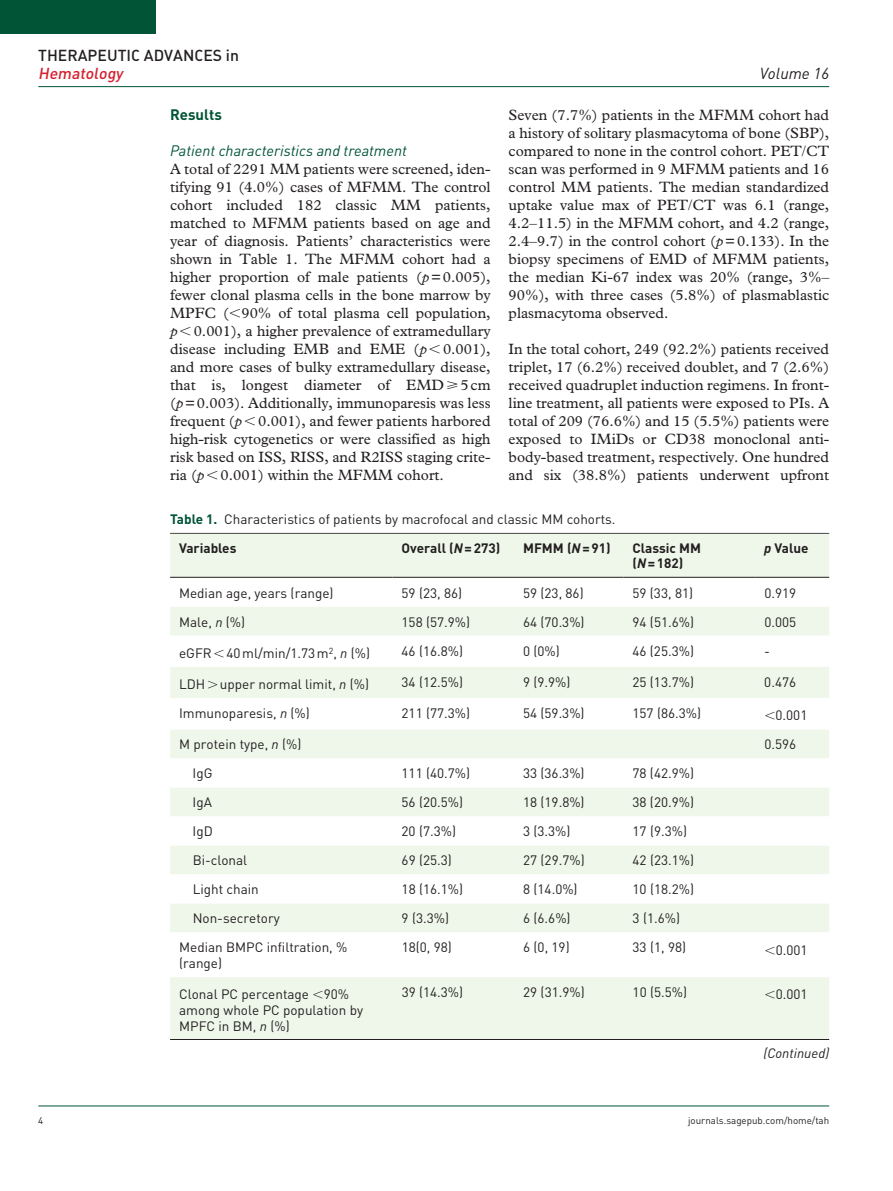
<style>
.page{position:relative;width:893px;height:1191px;background:#fff}
.page>*{position:absolute;margin:0;border:0;box-sizing:border-box;transform-origin:0 0}
.t1{font:15.75px "DIN Medium Alternate";color:#231f20}
.t2{font:italic 15.75px "DIN Medium Alternate";color:#d61f2f}
.t3{font:italic 15.75px "DIN";color:#231f20}
.t4{font:15px/18px "Plantin Std";color:#231f20;text-align:justify}
.t5{font:italic 15px "DIN";color:#015436}
.t6{font:700 15px "DIN";color:#015436}
.t7{font:13.5px/15.8px "DIN";color:#231f20}
.t8{font:700 13.5px/15.8px "DIN";color:#231f20}
.t9{font:italic 13.5px "DIN";color:#231f20}
.t10{font:9.75px "DIN";color:#231f20}
.s1{font-style:italic}
.s2{font-weight:700;color:#015436}
.s3{font-weight:700}
</style>
<div class="page">
<hr style="left:38px;top:86px;width:791px;height:1px;background:#015436">
<hr style="left:38px;top:1105px;width:791px;height:1px;background:#015436">
<div style="left:0;top:0;width:155px;height:34px;background:#015436"></div>
<hr style="left:170px;top:533px;width:659px;height:1px;background:#231f20">
<div style="left:170px;top:534px;width:659px;height:505px;background:#eff7ea"></div>
<svg style="left:170px;top:578px;width:659px;height:399px"></svg>
<hr style="left:170px;top:577px;width:223px;height:1px;background:#231f20">
<hr style="left:393px;top:577px;width:121px;height:1px;background:#231f20">
<hr style="left:514px;top:577px;width:109px;height:1px;background:#231f20">
<hr style="left:623px;top:577px;width:132px;height:1px;background:#231f20">
<hr style="left:755px;top:577px;width:74px;height:1px;background:#231f20">
<hr style="left:170px;top:1039px;width:659px;height:1px;background:#231f20">
<svg style="left:215px;top:649px;width:9px;height:8px"></svg>
<svg style="left:208px;top:681px;width:9px;height:7px"></svg>
<svg style="left:765px;top:712px;width:9px;height:8px"></svg>
<svg style="left:765px;top:946px;width:9px;height:8px"></svg>
<svg style="left:314px;top:991px;width:9px;height:8px"></svg>
<svg style="left:766px;top:991px;width:8px;height:8px"></svg>
<p class="t1" style="left:38px;top:45px;width:202px">THERAPEUTIC ADVANCES IN</p>
<p class="t2" style="left:38px;top:63px;width:86px">Hematology</p>
<p class="t6" style="left:170px;top:105px;width:53px">Results</p>
<p class="t5" style="left:170px;top:141px;width:238px">Patient characteristics and treatment</p>
<p class="t4" style="left:170px;top:160px;width:322px">A total of 2291 MM patients were screened, iden&shy;tifying 91 (4.0%) cases of MFMM. The control cohort included 182 classic MM patients, matched to MFMM patients based on age and year of diagnosis. Patients’ characteristics were shown in Table 1. The MFMM cohort had a higher proportion of male patients (<span class="s1">p</span>=0.005), fewer clonal plasma cells in the bone marrow by MPFC ( 90% of total plasma cell population, <span class="s1">p</span> 0.001), a higher prevalence of extramedullary disease including EMB and EME (<span class="s1">p</span> 0.001), and more cases of bulky extramedullary disease, that is, longest diameter of EMD⩾5cm (<span class="s1">p</span>=0.003). Additionally, immunoparesis was less frequent (<span class="s1">p</span> 0.001), and fewer patients harbored high-risk cytogenetics or were classified as high risk based on ISS, RISS, and R2ISS staging crite&shy;ria (<span class="s1">p</span> 0.001) within the MFMM cohort.</p>
<p class="t3" style="left:760px;top:63px;width:71px">Volume 16</p>
<p class="t4" style="left:509px;top:106px;width:322px">Seven (7.7%) patients in the MFMM cohort had a history of solitary plasmacytoma of bone (SBP), compared to none in the control cohort. PET/CT scan was performed in 9 MFMM patients and 16 control MM patients. The median standardized uptake value max of PET/CT was 6.1 (range, 4.2–11.5) in the MFMM cohort, and 4.2 (range, 2.4–9.7) in the control cohort (<span class="s1">p</span>=0.133). In the biopsy specimens of EMD of MFMM patients, the median Ki-67 index was 20% (range, 3%– 90%), with three cases (5.8%) of plasmablastic plasmacytoma observed.</p>
<p class="t4" style="left:509px;top:340px;width:322px">In the total cohort, 249 (92.2%) patients received triplet, 17 (6.2%) received doublet, and 7 (2.6%) received quadruplet induction regimens. In front&shy;line treatment, all patients were exposed to PIs. A total of 209 (76.6%) and 15 (5.5%) patients were exposed to IMiDs or CD38 monoclonal anti&shy;body-based treatment, respectively. One hundred and six (38.8%) patients underwent upfront</p>
<p class="t7" style="left:179px;top:504px;width:438px;line-height:28.5px;text-indent:-9px"><span class="s2">Table 1.</span> Characteristics of patients by macrofocal and classic MM cohorts.<br><span class="s3">Variables</span></p>
<p class="t8" style="left:402px;top:539px;width:100px">Overall (<span class="s1">N</span>=273)</p>
<p class="t8" style="left:523px;top:539px;width:89px">MFMM (<span class="s1">N</span>=91)</p>
<p class="t8" style="left:632px;top:539px;width:70px">Classic MM (<span class="s1">N</span>=182)</p>
<p class="t8" style="left:764px;top:539px;width:46px"><span class="s1">p</span> Value</p>
<p class="t7" style="left:179px;top:584px;width:156px">Median age, years (range)</p>
<p class="t7" style="left:402px;top:584px;width:62px">59 (23, 86)</p>
<p class="t7" style="left:523px;top:584px;width:62px">59 (23, 86)</p>
<p class="t7" style="left:632px;top:584px;width:62px">59 (33, 81)</p>
<p class="t7" style="left:764px;top:584px;width:33px">0.919</p>
<p class="t7" style="left:179px;top:613px;width:68px">Male, <span class="s1">n</span> (%)</p>
<p class="t7" style="left:402px;top:613px;width:70px">158 (57.9%)</p>
<p class="t7" style="left:523px;top:613px;width:63px">64 (70.3%)</p>
<p class="t7" style="left:632px;top:613px;width:63px">94 (51.6%)</p>
<p class="t7" style="left:764px;top:613px;width:33px">0.005</p>
<p class="t7" style="left:179px;top:645px;width:193px">eGFR 40ml/min/1.73m<sup>2</sup>, <span class="s1">n</span> (%)</p>
<p class="t7" style="left:402px;top:642px;width:63px">46 (16.8%)</p>
<p class="t7" style="left:523px;top:642px;width:38px">0 (0%)</p>
<p class="t7" style="left:632px;top:642px;width:63px">46 (25.3%)</p>
<p class="t7" style="left:764px;top:642px;width:7px">-</p>
<p class="t7" style="left:179px;top:676px;width:192px">LDH upper normal limit, <span class="s1">n</span> (%)</p>
<p class="t7" style="left:402px;top:674px;width:63px">34 (12.5%)</p>
<p class="t7" style="left:523px;top:674px;width:49px">9 (9.9%)</p>
<p class="t7" style="left:632px;top:674px;width:63px">25 (13.7%)</p>
<p class="t7" style="left:764px;top:674px;width:33px">0.476</p>
<p class="t7" style="left:179px;top:705px;width:132px">Immunoparesis, <span class="s1">n</span> (%)</p>
<p class="t7" style="left:402px;top:705px;width:70px">211 (77.3%)</p>
<p class="t7" style="left:523px;top:705px;width:63px">54 (59.3%)</p>
<p class="t7" style="left:632px;top:705px;width:70px">157 (86.3%)</p>
<p class="t7" style="left:776px;top:707px;width:33px">0.001</p>
<p class="t7" style="left:179px;top:736px;width:124px">M protein type, <span class="s1">n</span> (%)</p>
<p class="t7" style="left:764px;top:736px;width:33px">0.596</p>
<p class="t7" style="left:193px;top:765px;width:21px">IgG</p>
<p class="t7" style="left:402px;top:765px;width:70px">111 (40.7%)</p>
<p class="t7" style="left:523px;top:765px;width:63px">33 (36.3%)</p>
<p class="t7" style="left:632px;top:765px;width:63px">78 (42.9%)</p>
<p class="t7" style="left:193px;top:794px;width:21px">IgA</p>
<p class="t7" style="left:402px;top:794px;width:63px">56 (20.5%)</p>
<p class="t7" style="left:523px;top:794px;width:63px">18 (19.8%)</p>
<p class="t7" style="left:632px;top:794px;width:63px">38 (20.9%)</p>
<p class="t7" style="left:193px;top:823px;width:22px">IgD</p>
<p class="t7" style="left:402px;top:823px;width:56px">20 (7.3%)</p>
<p class="t7" style="left:523px;top:823px;width:49px">3 (3.3%)</p>
<p class="t7" style="left:632px;top:823px;width:56px">17 (9.3%)</p>
<p class="t7" style="left:193px;top:852px;width:56px">Bi-clonal</p>
<p class="t7" style="left:402px;top:852px;width:52px">69 (25.3)</p>
<p class="t7" style="left:523px;top:852px;width:63px">27 (29.7%)</p>
<p class="t7" style="left:633px;top:852px;width:63px">42 (23.1%)</p>
<p class="t7" style="left:193px;top:881px;width:68px">Light chain</p>
<p class="t7" style="left:402px;top:881px;width:63px">18 (16.1%)</p>
<p class="t7" style="left:523px;top:881px;width:56px">8 (14.0%)</p>
<p class="t7" style="left:633px;top:881px;width:63px">10 (18.2%)</p>
<p class="t7" style="left:193px;top:910px;width:89px">Non-secretory</p>
<p class="t7" style="left:402px;top:910px;width:49px">9 (3.3%)</p>
<p class="t7" style="left:523px;top:910px;width:49px">6 (6.6%)</p>
<p class="t7" style="left:633px;top:910px;width:49px">3 (1.6%)</p>
<p class="t7" style="left:179px;top:939px;width:170px">Median BMPC infiltration, % (range)</p>
<p class="t7" style="left:402px;top:939px;width:52px">18(0, 98)</p>
<p class="t7" style="left:523px;top:939px;width:48px">6 (0, 19)</p>
<p class="t7" style="left:633px;top:939px;width:55px">33 (1, 98)</p>
<p class="t7" style="left:776px;top:941px;width:33px">0.001</p>
<p class="t7" style="left:179px;top:986px;width:185px">Clonal PC percentage 90% among whole PC population by<br>MPFC in BM, <span class="s1">n</span> (%)</p>
<p class="t7" style="left:402px;top:984px;width:63px">39 (14.3%)</p>
<p class="t7" style="left:523px;top:984px;width:63px">29 (31.9%)</p>
<p class="t7" style="left:633px;top:984px;width:56px">10 (5.5%)</p>
<p class="t7" style="left:776px;top:986px;width:33px">0.001</p>
<p class="t9" style="left:763px;top:1044px;width:67px">(Continued)</p>
<p class="t10" style="left:38px;top:1114px;width:7px">4</p>
<p class="t10" style="left:688px;top:1114px;width:143px">journals.sagepub.com/home/tah</p>
</div>
